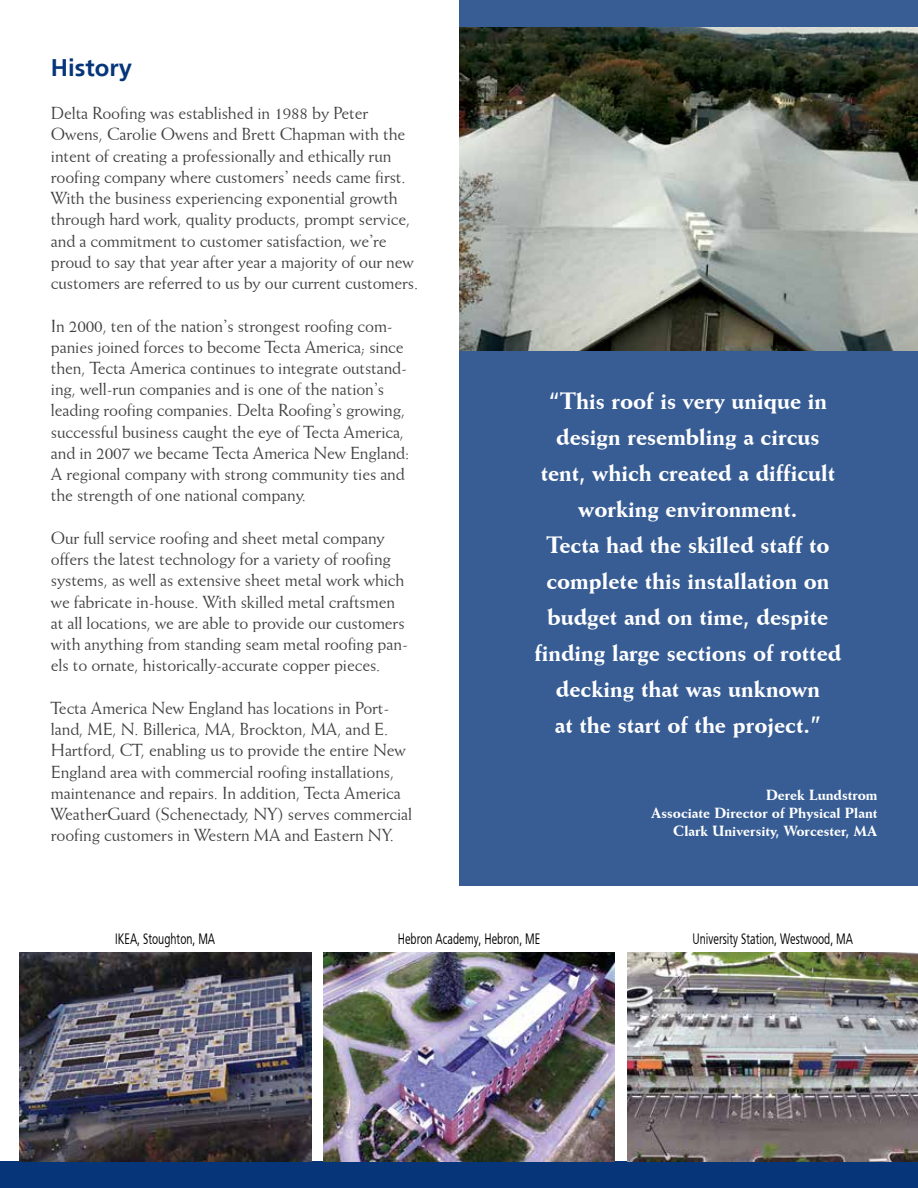
<style>
.page{position:relative;width:918px;height:1188px;background:#fff}
.page>*{position:absolute;margin:0;border:0;box-sizing:border-box;transform-origin:0 0}
.t1{font:800 24px/36px "Weiss BT";color:#fff;text-align:center}
.t2{font:700 24px "Weissach";color:#06357a}
.t3{font:17.7px/21.3px "Weiss BT";letter-spacing:-.01em;color:#414042}
.t4{font:800 15px/18px "Weiss BT";color:#fff;text-align:right}
.t5{font:15px "Weissach Condensed";color:#000}
</style>
<div class="page">
<div style="left:0;top:1161px;width:918px;height:27px;background:#06357a"></div>
<img style="left:19px;top:952px;width:292px;height:209px">
<img style="left:323px;top:952px;width:292px;height:209px">
<img style="left:627px;top:952px;width:291px;height:209px">
<div style="left:459px;top:0;width:459px;height:886px;background:#375d94"></div>
<img style="left:459px;top:27px;width:459px;height:324px">
<h1 class="t2" style="left:51px;top:54px;width:83px">History</h1>
<p class="t3" style="left:51px;top:102px;width:369px">Delta Roofing was established in 1988 by Peter Owens, Carolie Owens and Brett Chapman with the intent of creating a professionally and ethically run roofing company where customers’ needs came first.<br>With the business experiencing exponential growth through hard work, quality products, prompt service, and a commitment to customer satisfaction, we’re proud to say that year after year a majority of our new customers are referred to us by our current customers.</p>
<p class="t3" style="left:51px;top:314px;width:360px">In 2000, ten of the nation’s strongest roofing com&shy;panies joined forces to become Tecta America; since then, Tecta America continues to integrate outstand&shy;ing, well-run companies and is one of the nation’s leading roofing companies. Delta Roofing’s growing, successful business caught the eye of Tecta America, and in 2007 we became Tecta America New England:<br>A regional company with strong community ties and the strength of one national company.</p>
<p class="t3" style="left:51px;top:527px;width:359px">Our full service roofing and sheet metal company offers the latest technology for a variety of roofing systems, as well as extensive sheet metal work which we fabricate in-house. With skilled metal craftsmen at all locations, we are able to provide our customers with anything from standing seam metal roofing pan&shy;els to ornate, historically-accurate copper pieces.</p>
<p class="t3" style="left:51px;top:697px;width:363px">Tecta America New England has locations in Port&shy;land, ME, N. Billerica, MA, Brockton, MA, and E.<br>Hartford, CT, enabling us to provide the entire New England area with commercial roofing installations, maintenance and repairs. In addition, Tecta America WeatherGuard (Schenectady, NY) serves commercial roofing customers in Western MA and Eastern NY.</p>
<p class="t1" style="left:535px;top:382px;width:308px">“This roof is very unique in design resembling a circus tent, which created a difficult working environment.<br>Tecta had the skilled staff to complete this installation on budget and on time, despite finding large sections of rotted decking that was unknown<br>at the start of the project.”</p>
<p class="t4" style="left:651px;top:786px;width:228px">Derek Lundstrom<br>Associate Director of Physical Plant<br>Clark University, Worcester, MA</p>
<p class="t5" style="left:115px;top:930px;width:102px">IKEA, Stoughton, MA</p>
<p class="t5" style="left:398px;top:930px;width:144px">Hebron Academy, Hebron, ME</p>
<p class="t5" style="left:693px;top:930px;width:162px">University Station, Westwood, MA</p>
</div>
